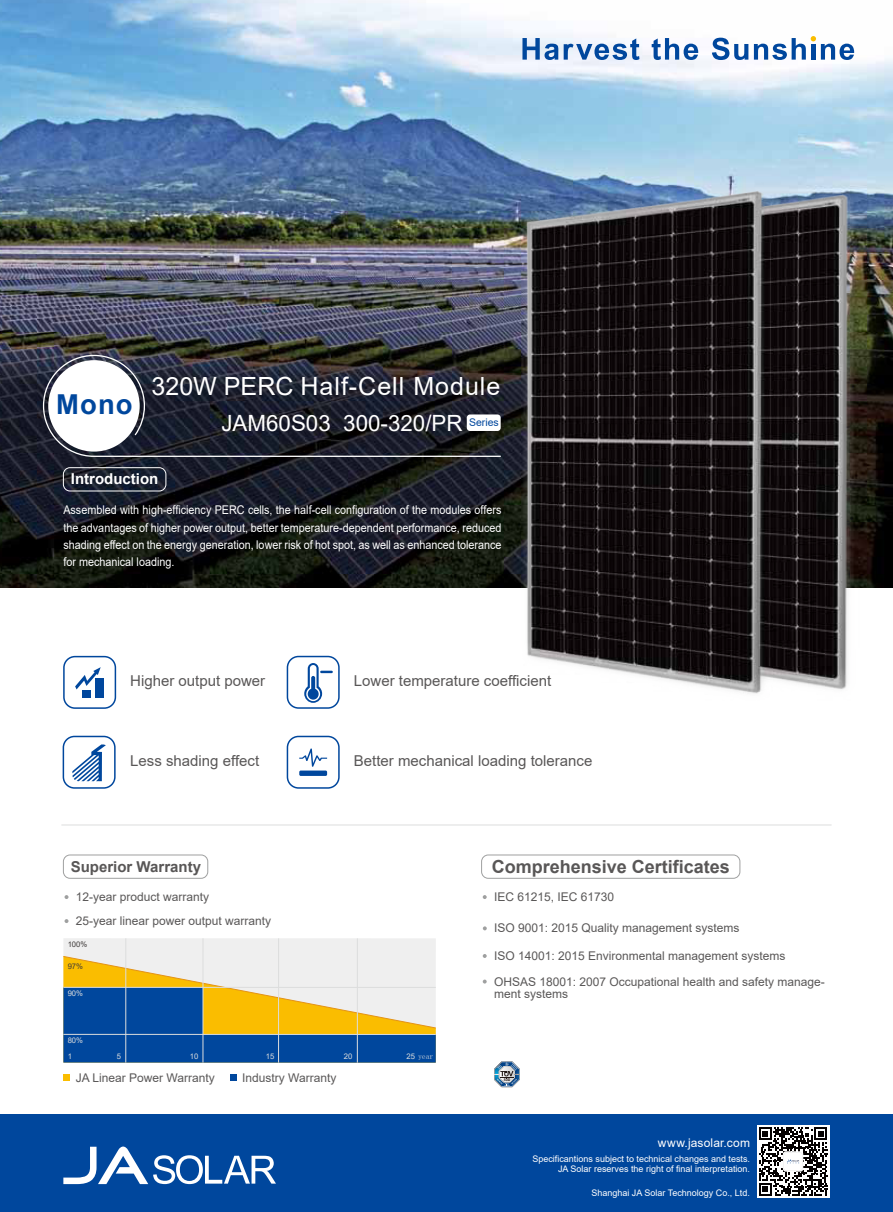
<style>
.page{position:relative;width:893px;height:1212px;background:#fff}
.page>*{position:absolute;margin:0;border:0;box-sizing:border-box;transform-origin:0 0}
.t1{font:700 27.45px "Arial";color:#00479d}
.t2{font:25.05px "Arial";letter-spacing:.04em;color:#fff}
.t3{font:22.35px "Arial";color:#fff}
.t4{font:700 18px "Arial";color:#595757}
.t5{font:15px "Arial";color:#595757}
.t6{font:700 15px "Arial";color:#595757}
.t7{font:700 15px "Arial";color:#fff}
.t8{font:12px/17.4px "Arial";color:#fff;text-align:justify;scale:.9 1}
.t9{font:12px/25.5px "Arial";color:#595757}
.t10{font:12px "Arial";color:#fff}
.t11{font:9px/10.4px "Arial";color:#fff;text-align:right}
.t12{font:7.65px/15.5px "Arial";color:#dcdddd}
.t13{font:7.65px "Arial";color:#3e3a39}
.t14{font:500 7.65px "Source Han Sans CN";color:#dcdddd}
.s1{font-family:"Arial";font-weight:400}
</style>
<div class="page">
<img style="left:0;top:0;width:893px;height:588px">
<div style="left:0;top:1115px;width:893px;height:97px;background:#00479d"></div>
<svg style="left:63px;top:1146px;width:213px;height:38px"></svg>
<svg style="left:43px;top:355px;width:445px;height:102px"></svg>
<div style="left:467px;top:414px;width:34px;height:17px;background:#fff;border-radius:3px"></div>
<hr style="left:61px;top:825px;width:771px;height:1px;background:#dcdddd">
<div style="left:481px;top:855px;width:259px;height:23px;border:1px solid #9fa0a0;border-radius:7px"></div>
<svg style="left:483px;top:895px;width:4px;height:4px"></svg>
<svg style="left:483px;top:926px;width:4px;height:4px"></svg>
<svg style="left:483px;top:954px;width:4px;height:4px"></svg>
<svg style="left:483px;top:979px;width:4px;height:4px"></svg>
<svg style="left:494px;top:1061px;width:26px;height:26px"></svg>
<div style="left:63px;top:467px;width:103px;height:24px;border:1px solid #fff;border-radius:7px"></div>
<svg style="left:304px;top:663px;width:29px;height:40px"></svg>
<div style="left:287px;top:656px;width:53px;height:53px;border:2px solid #00479d;border-radius:11px"></div>
<svg style="left:72px;top:744px;width:34px;height:37px"></svg>
<div style="left:63px;top:736px;width:53px;height:53px;border:2px solid #00479d;border-radius:11px"></div>
<div style="left:82px;top:689px;width:9px;height:8px;background:#00479d"></div>
<svg style="left:75px;top:667px;width:26px;height:22px"></svg>
<div style="left:95px;top:678px;width:9px;height:19px;background:#00479d"></div>
<div style="left:63px;top:656px;width:53px;height:53px;border:2px solid #00479d;border-radius:11px"></div>
<div style="left:287px;top:736px;width:53px;height:53px;border:2px solid #00479d;border-radius:11px"></div>
<svg style="left:299px;top:748px;width:28px;height:19px"></svg>
<div style="left:299px;top:770px;width:28px;height:6px;background:#00479d;border-radius:2px"></div>
<div style="left:63px;top:855px;width:145px;height:23px;border:1px solid #9fa0a0;border-radius:7px"></div>
<svg style="left:65px;top:895px;width:4px;height:4px"></svg>
<svg style="left:65px;top:919px;width:4px;height:4px"></svg>
<div style="left:63px;top:938px;width:373px;height:124px;background:#efefef"></div>
<svg style="left:63px;top:956px;width:373px;height:106px"></svg>
<hr style="left:125px;top:938px;width:1px;height:124px;background:#dcdddd">
<hr style="left:203px;top:938px;width:1px;height:124px;background:#dcdddd">
<hr style="left:278px;top:938px;width:1px;height:124px;background:#dcdddd">
<hr style="left:357px;top:938px;width:1px;height:124px;background:#dcdddd">
<hr style="left:63px;top:1034px;width:373px;height:1px;background:#dcdddd">
<hr style="left:63px;top:987px;width:373px;height:1px;background:#dcdddd">
<div style="left:63px;top:1074px;width:7px;height:7px;background:#fabd00"></div>
<div style="left:230px;top:1074px;width:6px;height:7px;background:#00479d"></div>
<div style="left:757px;top:1125px;width:72px;height:72px;background:#fff"></div>
<svg style="left:759px;top:1127px;width:68px;height:69px"></svg>
<svg style="left:522px;top:38px;width:36px;height:22px"></svg>
<svg style="left:564px;top:38px;width:75px;height:22px"></svg>
<svg style="left:652px;top:38px;width:46px;height:22px"></svg>
<svg style="left:712px;top:38px;width:36px;height:22px"></svg>
<svg style="left:754px;top:36px;width:100px;height:24px"></svg>
<img style="left:488px;top:139px;width:405px;height:555px">
<h1 class="t1" style="left:56px;top:385px;width:78px">Mono</h1>
<h2 class="t2" style="left:152px;top:369px;width:350px">320W PERC Half-Cell Module</h2>
<h3 class="t3" style="left:221px;top:408px;width:279px">JAM60S03 300-320/PR <sup>Series</sup></h3>
<p class="t7" style="left:71px;top:468px;width:89px">Introduction</p>
<p class="t8" style="left:63px;top:501px;width:488px">Assembled with high-efficiency PERC cells, the half-cell configuration of the modules offers the advantages of higher power output, better temperature-dependent performance, reduced shading effect on the energy generation, lower risk of hot spot, as well as enhanced tolerance for mechanical loading.</p>
<p class="t5" style="left:130px;top:671px;width:137px">Higher output power</p>
<p class="t5" style="left:354px;top:671px;width:199px">Lower temperature coefficient</p>
<p class="t5" style="left:130px;top:750px;width:131px">Less shading effect</p>
<p class="t5" style="left:354px;top:750px;width:240px">Better mechanical loading tolerance</p>
<p class="t6" style="left:71px;top:856px;width:132px">Superior Warranty</p>
<h3 class="t4" style="left:492px;top:854px;width:240px">Comprehensive Certificates</h3>
<p class="t9" style="left:76px;top:885px;width:197px;line-height:24px">12-year product warranty<br>25-year linear power output warranty</p>
<p class="t13" style="left:68px;top:939px;width:21px">100%</p>
<p class="t13" style="left:68px;top:960px;width:17px">97%</p>
<p class="t12" style="left:68px;top:986px;width:17px">90%</p>
<p class="t9" style="left:494px;top:884px;width:122px">IEC 61215, IEC 61730</p>
<p class="t9" style="left:494px;top:915px;width:247px">ISO 9001: 2015 Quality management systems</p>
<p class="t9" style="left:494px;top:943px;width:332px">ISO 14001: 2015 Environmental management systems<br>OHSAS 18001: 2007 Occupational health and safety manage-</p>
<p class="t9" style="left:494px;top:981px;width:76px">ment systems</p>
<p class="t12" style="left:68px;top:1033px;width:17px">80%<br>1</p>
<p class="t12" style="left:117px;top:1048px;width:6px">5</p>
<p class="t12" style="left:190px;top:1048px;width:10px">10</p>
<p class="t12" style="left:266px;top:1048px;width:10px">15</p>
<p class="t12" style="left:344px;top:1048px;width:10px">20</p>
<p class="t14" style="left:407px;top:1052px;width:28px"><span class="s1">25</span> year</p>
<p class="t9" style="left:76px;top:1064px;width:140px">JA Linear Power Warranty</p>
<p class="t9" style="left:242px;top:1064px;width:96px">Industry Warranty</p>
<p class="t10" style="left:658px;top:1135px;width:94px">www.jasolar.com</p>
<p class="t11" style="left:532px;top:1153px;width:219px">Specificantions subject to technical changes and tests.<br>JA Solar reserves the right of final interpretation.</p>
<p class="t11" style="left:591px;top:1187px;width:160px">Shanghai JA Solar Technology Co., Ltd.</p>
</div>
